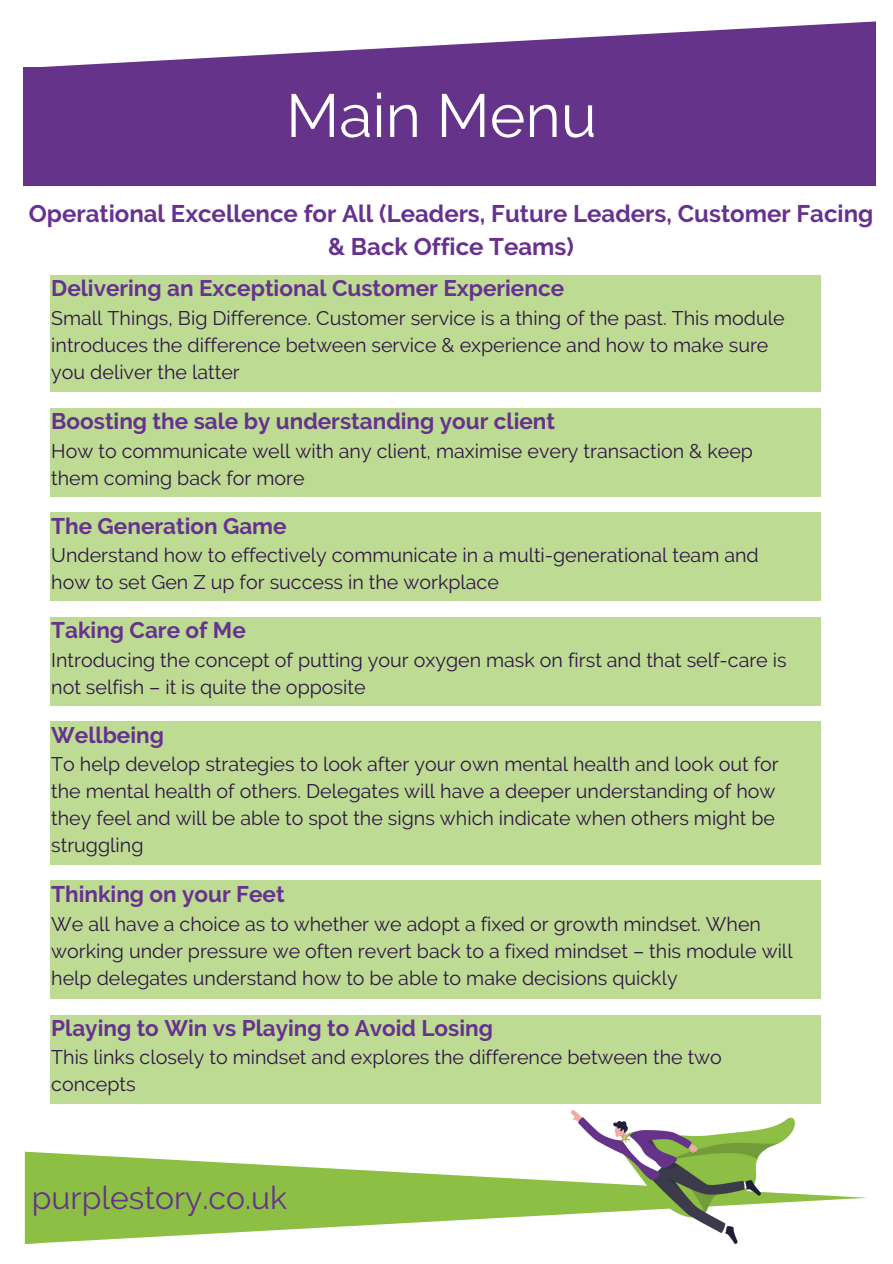
<style>
.page{position:relative;width:893px;height:1264px;background:#fff}
.page>*{position:absolute;margin:0;border:0;box-sizing:border-box;transform-origin:0 0}
.t1{font:60.75px "Raleway";color:#fff}
.t2{font:31.95px "Raleway";color:#65348a}
.t3{font:700 24px/32.5px "Raleway";color:#67328f;text-align:center}
.t4{font:700 22.5px "Raleway";color:#67328f}
.t5{font:19.65px/27px "Raleway";color:#301545}
</style>
<div class="page">
<svg style="left:25px;top:1151px;width:842px;height:92px;fill:#8dbf44"></svg>
<div style="left:23px;top:68px;width:852px;height:118px;background:#65348a"></div>
<svg style="left:26px;top:21px;width:849px;height:47px"></svg>
<div style="left:50px;top:275px;width:770px;height:117px;background:#bddb93"></div>
<div style="left:50px;top:408px;width:770px;height:88px;background:#bddb93"></div>
<div style="left:50px;top:512px;width:770px;height:89px;background:#bddb93"></div>
<div style="left:50px;top:616px;width:770px;height:89px;background:#bddb93"></div>
<div style="left:50px;top:721px;width:770px;height:144px;background:#bddb93"></div>
<div style="left:50px;top:880px;width:770px;height:118px;background:#bddb93"></div>
<div style="left:50px;top:1014px;width:770px;height:89px;background:#bddb93"></div>
<img style="left:571px;top:1110px;width:223px;height:133px">
<h1 class="t1" style="left:286px;top:80px;width:312px">Main Menu</h1>
<p class="t3" style="left:29px;top:197px;width:846px">Operational Excellence for All (Leaders, Future Leaders, Customer Facing &amp; Back Office Teams)</p>
<p class="t4" style="left:51px;top:275px;width:514px">Delivering an Exceptional Customer Experience</p>
<p class="t5" style="left:51px;top:304px;width:734px">Small Things, Big Difference. Customer service is a thing of the past. This module introduces the difference between service &amp; experience and how to make sure you deliver the latter</p>
<p class="t4" style="left:51px;top:408px;width:505px">Boosting the sale by understanding your client</p>
<p class="t5" style="left:51px;top:437px;width:703px">How to communicate well with any client, maximise every transaction &amp; keep them coming back for more</p>
<p class="t4" style="left:51px;top:512px;width:237px">The Generation Game</p>
<p class="t5" style="left:51px;top:541px;width:709px">Understand how to effectively communicate in a multi-generational team and how to set Gen Z up for success in the workplace</p>
<p class="t4" style="left:51px;top:617px;width:196px">Taking Care of Me</p>
<p class="t5" style="left:51px;top:646px;width:736px">Introducing the concept of putting your oxygen mask on first and that self-care is not selfish – it is quite the opposite</p>
<p class="t4" style="left:51px;top:721px;width:114px">Wellbeing</p>
<p class="t5" style="left:51px;top:750px;width:729px">To help develop strategies to look after your own mental health and look out for the mental health of others. Delegates will have a deeper understanding of how they feel and will be able to spot the signs which indicate when others might be struggling</p>
<p class="t4" style="left:51px;top:881px;width:235px">Thinking on your Feet</p>
<p class="t5" style="left:51px;top:910px;width:742px">We all have a choice as to whether we adopt a fixed or growth mindset. When working under pressure we often revert back to a fixed mindset – this module will help delegates understand how to be able to make decisions quickly</p>
<p class="t4" style="left:51px;top:1014px;width:443px">Playing to Win vs Playing to Avoid Losing</p>
<p class="t5" style="left:51px;top:1043px;width:672px">This links closely to mindset and explores the difference between the two concepts</p>
<h2 class="t2" style="left:32px;top:1178px;width:257px">purplestory.co.uk</h2>
</div>
